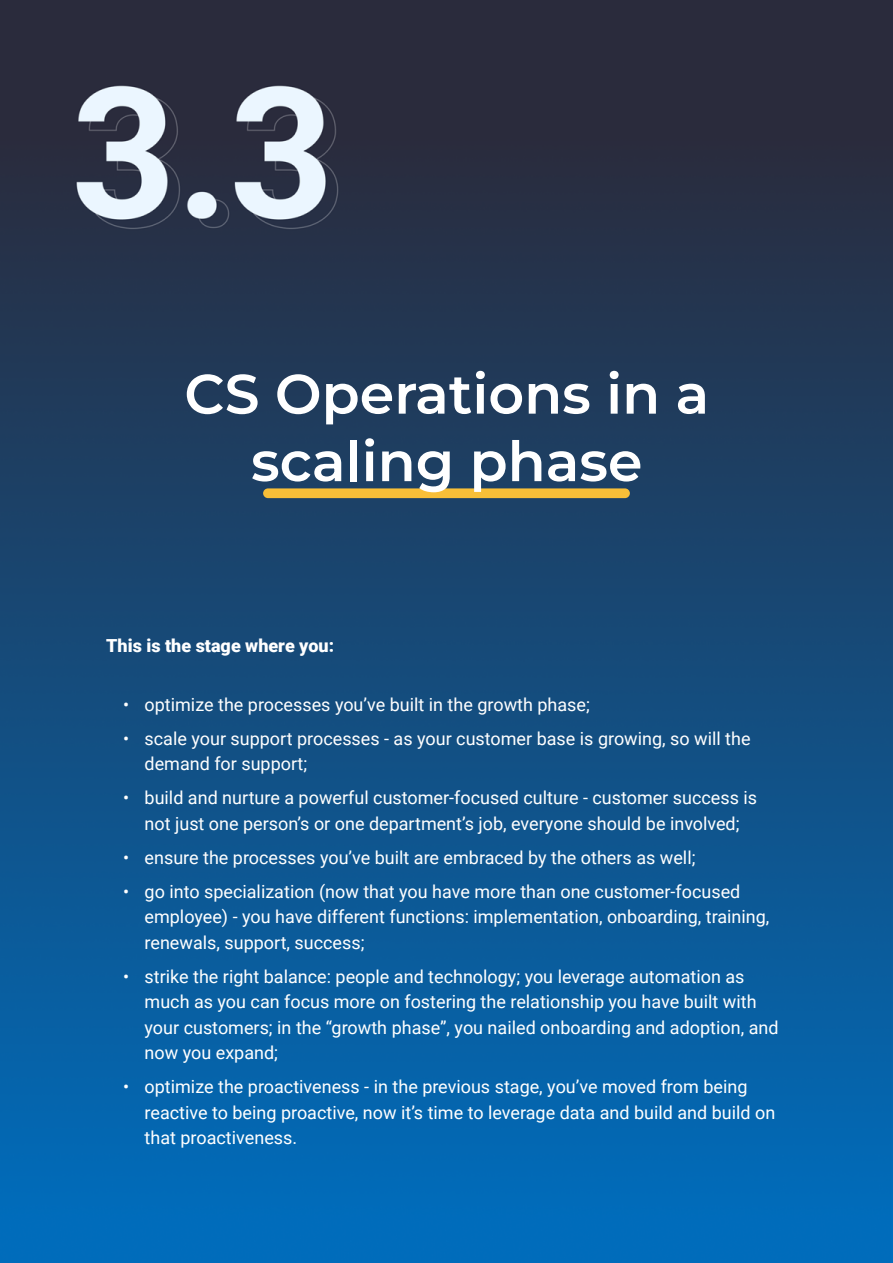
<style>
.page{position:relative;width:893px;height:1263px;background:#fff}
.page>*{position:absolute;margin:0;border:0;box-sizing:border-box;transform-origin:0 0}
.t1{font:600 55.5px/67.5px "Montserrat";color:#fff;text-align:center}
.t2{font:18px/25.5px "Roboto";color:#fff}
.t3{font:900 18px "Roboto";color:#fff}
</style>
<div class="page">
<img style="left:0;top:0;width:892px;height:1263px">
<div style="left:263px;top:488px;width:367px;height:10px;background:#f8bf38;border-radius:5px"></div>
<h1 class="t1" style="left:184px;top:359px;width:526px">CS Operations in a scaling phase</h1>
<p class="t3" style="left:106px;top:633px;width:229px">This is the stage where you:</p>
<p class="t2" style="left:123px;top:691px;width:468px">• optimize the processes you’ve built in the growth phase;</p>
<p class="t2" style="left:145px;top:725px;width:608px;text-indent:-21px">• scale your support processes - as your customer base is growing, so will the demand for support;</p>
<p class="t2" style="left:123px;top:784px;width:635px;text-align:center">• build and nurture a powerful customer-focused culture - customer success is not just one person’s or one department’s job, everyone should be involved;</p>
<p class="t2" style="left:123px;top:844px;width:574px">• ensure the processes you’ve built are embraced by the others as well;</p>
<p class="t2" style="left:145px;top:878px;width:626px;text-indent:-21px">• go into specialization (now that you have more than one customer-focused employee) - you have different functions: implementation, onboarding, training, renewals, support, success;</p>
<p class="t2" style="left:145px;top:963px;width:635px;text-indent:-21px">• strike the right balance: people and technology; you leverage automation as much as you can focus more on fostering the relationship you have built with your customers; in the “growth phase”, you nailed onboarding and adoption, and now you expand;</p>
<p class="t2" style="left:145px;top:1073px;width:632px;text-indent:-21px">• optimize the proactiveness - in the previous stage, you’ve moved from being reactive to being proactive, now it’s time to leverage data and build and build on that proactiveness.</p>
</div>
